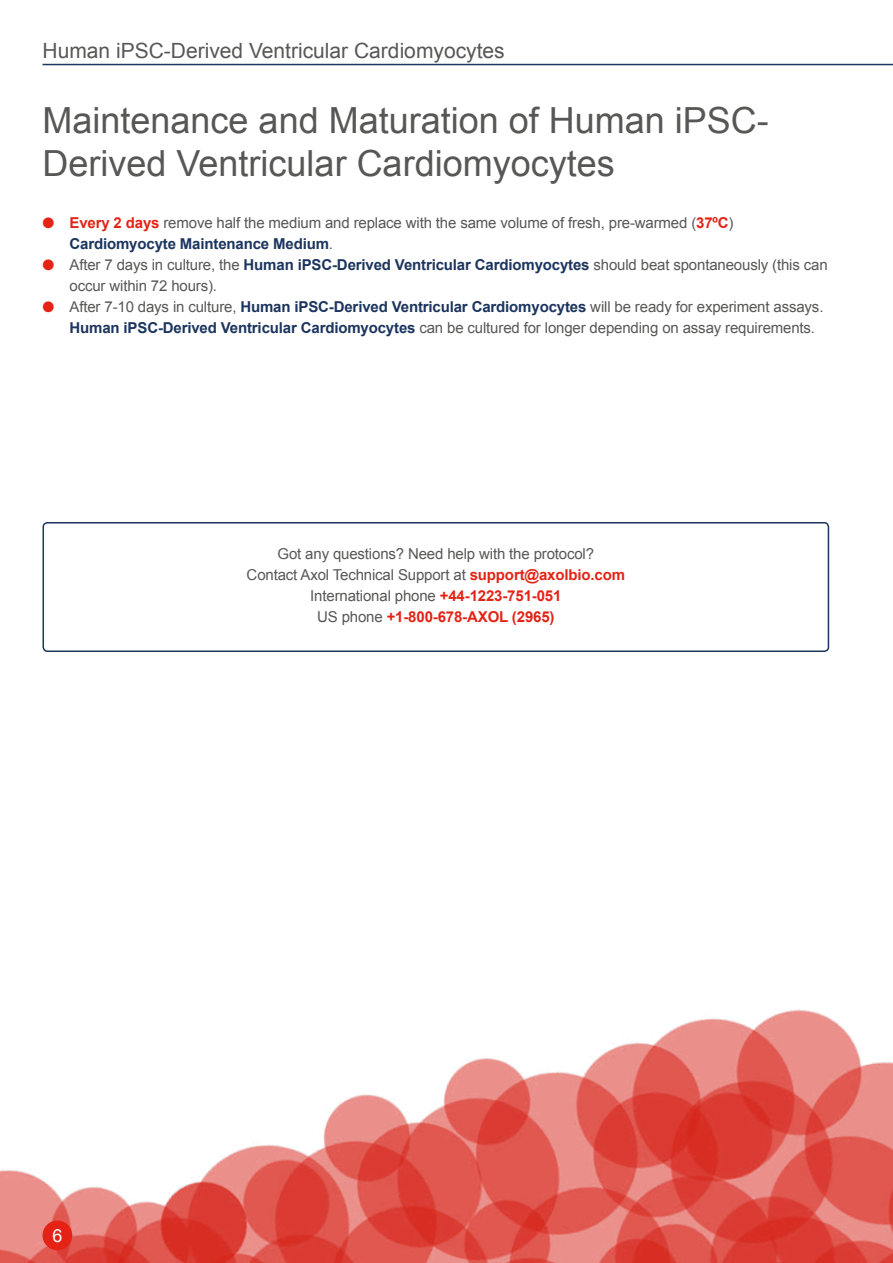
<style>
.page{position:relative;width:893px;height:1263px;background:#fff}
.page>*{position:absolute;margin:0;border:0;box-sizing:border-box;transform-origin:0 0}
.t1{font:36px/43.2px "Arial";color:#575756}
.t2{font:21px "Arial";color:#575756}
.t3{font:18px "Arial";color:#fff}
.t4{font:15px/21px "Arial";letter-spacing:-.01em;color:#575756}
.s1{color:#e42316}
.s2{font-weight:700;color:#e42316}
.s3{font-weight:700;color:#1c355e}
</style>
<div class="page">
<img style="left:0;top:1009px;width:893px;height:254px">
<hr style="left:43px;top:64px;width:850px;height:1px;background:#1c355e">
<div style="left:43px;top:1220px;width:29px;height:30px;background:#e42316;border-radius:50%"></div>
<div style="left:43px;top:522px;width:786px;height:130px;border:2px solid #1c355e;border-radius:4px"></div>
<h2 class="t2" style="left:43px;top:37px;width:464px">Human iPSC-Derived Ventricular Cardiomyocytes</h2>
<h1 class="t1" style="left:43px;top:99px;width:728px">Maintenance and Maturation of Human iPSC-<br>Derived Ventricular Cardiomyocytes</h1>
<p class="t4" style="left:70px;top:212px;width:665px;text-indent:-27px"><span class="s1">●</span> <span class="s2">Every 2 days</span> remove half the medium and replace with the same volume of fresh, pre-warmed (<span class="s2">37ºC</span>)<br><span class="s3">Cardiomyocyte Maintenance Medium</span>.</p>
<p class="t4" style="left:70px;top:254px;width:760px;text-indent:-27px"><span class="s1">●</span> After 7 days in culture, the <span class="s3">Human iPSC-Derived Ventricular Cardiomyocytes</span> should beat spontaneously (this can occur within 72 hours).</p>
<p class="t4" style="left:70px;top:296px;width:755px;text-indent:-27px"><span class="s1">●</span> After 7-10 days in culture, <span class="s3">Human iPSC-Derived Ventricular Cardiomyocytes</span> will be ready for experiment assays.<br><span class="s3">Human iPSC-Derived Ventricular Cardiomyocytes</span> can be cultured for longer depending on assay requirements.</p>
<p class="t4" style="left:247px;top:543px;width:380px;text-align:center">Got any questions? Need help with the protocol?<br>Contact Axol Technical Support at <span class="s2">support@axolbio.com </span>International phone <span class="s2">+44-1223-751-051<br></span>US phone <span class="s2">+1-800-678-AXOL (2965)</span></p>
<p class="t3" style="left:52px;top:1224px;width:12px">6</p>
</div>
